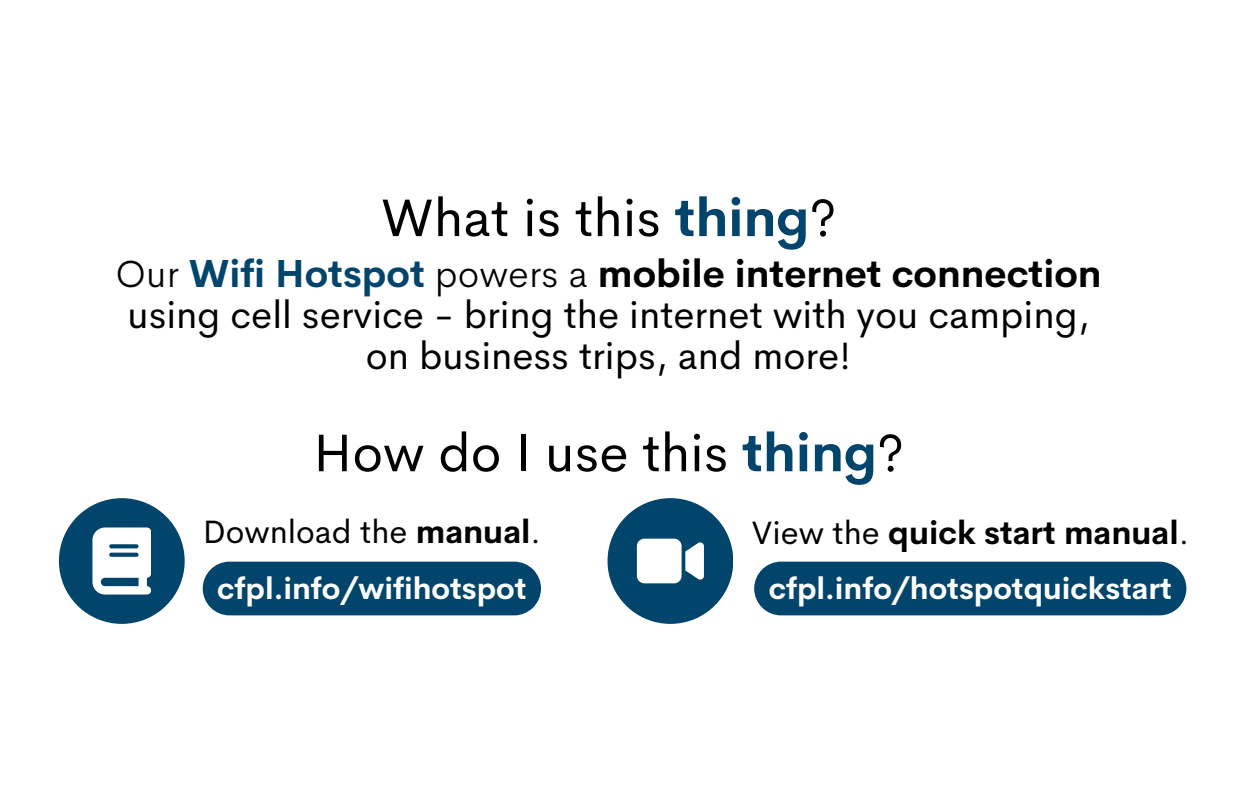
<style>
.page{position:relative;width:1253px;height:810px;background:#fff}
.page>*{position:absolute;margin:0;border:0;box-sizing:border-box;transform-origin:0 0}
.t1{font:53px "Cerebri Sans";color:#000}
.t2{font:38.25px/41.2px "Cerebri Sans";color:#000;text-align:center}
.t3{font:700 32.5px "Cerebri Sans";color:#000}
.t4{font:32.5px "Cerebri Sans";color:#000}
.t5{font:700 30.25px "Cerebri Sans";color:#fff}
.s1{font-weight:700;color:#02456c}
.s2{font-weight:300}
.s3{font-weight:700}
.s4{font-weight:400}
</style>
<div class="page">
<div style="left:59px;top:498px;width:126px;height:126px;background:#02456c;border-radius:50%"></div>
<div style="left:203px;top:562px;width:338px;height:53px;background:#02456c"></div>
<svg style="left:92px;top:528px;width:59px;height:67px;background:#d1dde4"></svg>
<div style="left:607px;top:498px;width:126px;height:126px;background:#02456c;border-radius:50%"></div>
<svg style="left:637px;top:539px;width:67px;height:44px;background:#d7e1e7"></svg>
<div style="left:754px;top:562px;width:432px;height:53px;background:#02456c"></div>
<h2 class="t1" style="left:381px;top:183px;width:457px">What is this <span class="s1">thing</span>?</h2>
<h1 class="t2" style="left:116px;top:253px;width:987px"><span class="s2">Our</span> <span class="s1">Wifi Hotspot</span> <span class="s2">powers a</span> <span class="s3">mobile internet connection </span>using cell service - bring the internet with you camping, on business trips, and more!</h1>
<p class="t1" style="left:313px;top:418px;width:592px">How do I use this <span class="s1">thing</span>?</p>
<p class="t4" style="left:203px;top:511px;width:340px">Download the <span class="s3">manual</span>.</p>
<h1 class="t5" style="left:217px;top:568px;width:311px">cfpl.info/wifihotspot</h1>
<p class="t3" style="left:751px;top:512px;width:439px"><span class="s4">View the</span> quick start manual<span class="s4">.</span></p>
<h3 class="t5" style="left:768px;top:568px;width:404px">cfpl.info/hotspotquickstart</h3>
</div>
